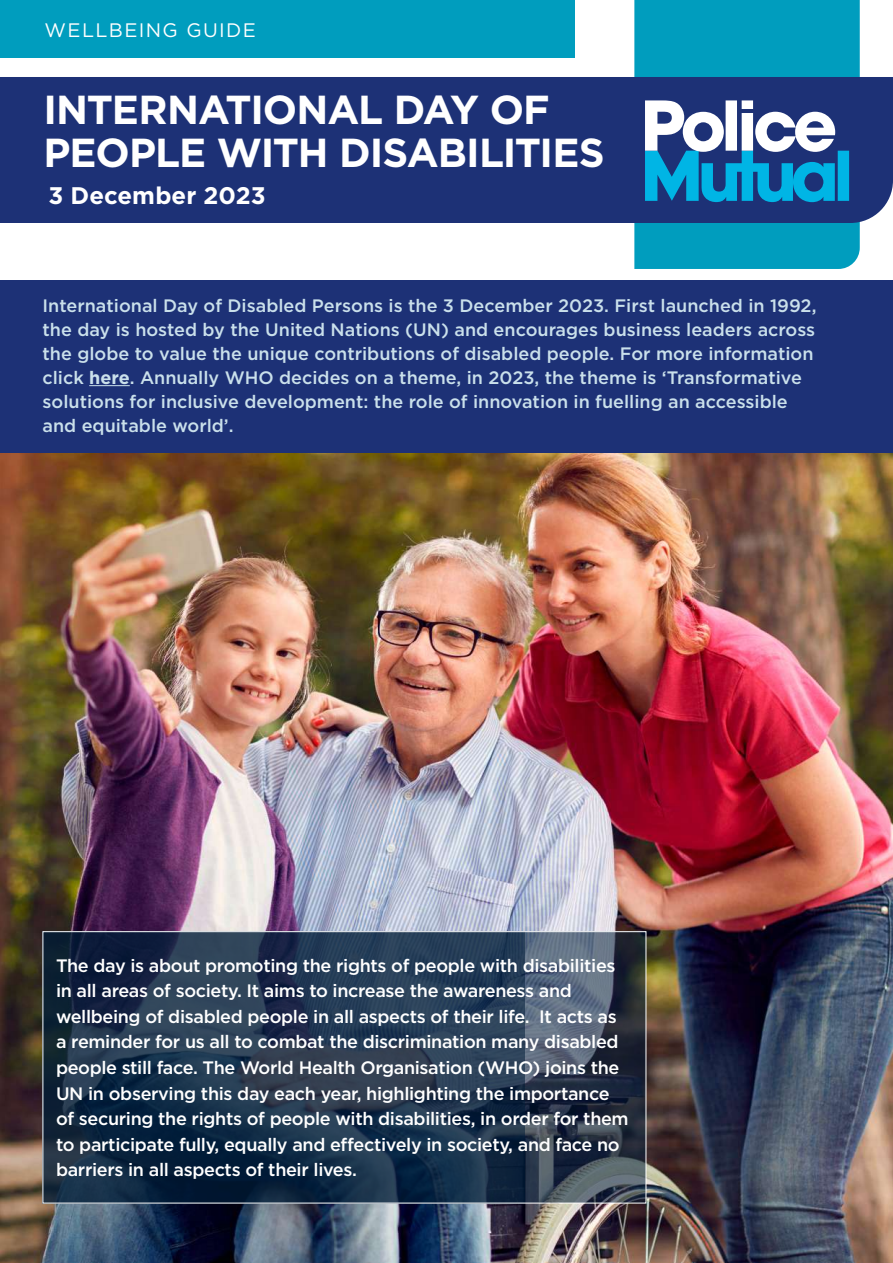
<style>
.page{position:relative;width:893px;height:1263px;background:#fff}
.page>*{position:absolute;margin:0;border:0;box-sizing:border-box;transform-origin:0 0}
.t1{font:700 40.5px/42.8px "Gotham";letter-spacing:-.025em;color:#fff}
.t2{font:700 24px "Gotham";color:#fff}
.t3{font:19.5px "Gotham";letter-spacing:.07em;color:#fff}
.t4{font:500 18px/25.5px "Gotham";letter-spacing:-.02em;color:#fff}
.t5{font:500 18px/24px "Gotham";color:#cae0eb}
.s1{font-weight:700}
</style>
<div class="page">
<div style="left:634px;top:0;width:226px;height:269px;background:#009dbe"></div>
<div style="left:0;top:77px;width:893px;height:146px;background:#1d3176"></div>
<div style="left:0;top:0;width:574px;height:58px;background:#009dbe"></div>
<svg style="left:645px;top:100px;width:204px;height:102px"></svg>
<img style="left:0;top:453px;width:893px;height:810px">
<div style="left:0;top:281px;width:893px;height:172px;background:#1d3176"></div>
<hr style="left:89px;top:385px;width:41px;height:1px;background:#cae0eb">
<svg style="left:45px;top:933px;width:599px;height:268px;background:#23364e"></svg>
<div style="left:43px;top:931px;width:603px;height:272px;border:1px solid #fff"></div>
<p class="t3" style="left:45px;top:17px;width:213px">WELLBEING GUIDE</p>
<h1 class="t1" style="left:43px;top:88px;width:563px">INTERNATIONAL DAY OF<br>PEOPLE WITH DISABILITIES</h1>
<h2 class="t2" style="left:49px;top:179px;width:219px">3 December 2023</h2>
<p class="t5" style="left:43px;top:293px;width:775px">International Day of Disabled Persons is the 3 December 2023. First launched in 1992, the day is hosted by the United Nations (UN) and encourages business leaders across the globe to value the unique contributions of disabled people. For more information click <span class="s1">here</span>. Annually WHO decides on a theme, in 2023, the theme is ‘Transformative solutions for inclusive development: the role of innovation in fuelling an accessible and equitable world’.</p>
<p class="t4" style="left:56px;top:952px;width:574px">The day is about promoting the rights of people with disabilities in all areas of society. It aims to increase the awareness and wellbeing of disabled people in all aspects of their life. It acts as a reminder for us all to combat the discrimination many disabled people still face. The World Health Organisation (WHO) joins the UN in observing this day each year, highlighting the importance of securing the rights of people with disabilities, in order for them to participate fully, equally and effectively in society, and face no barriers in all aspects of their lives.</p>
</div>
